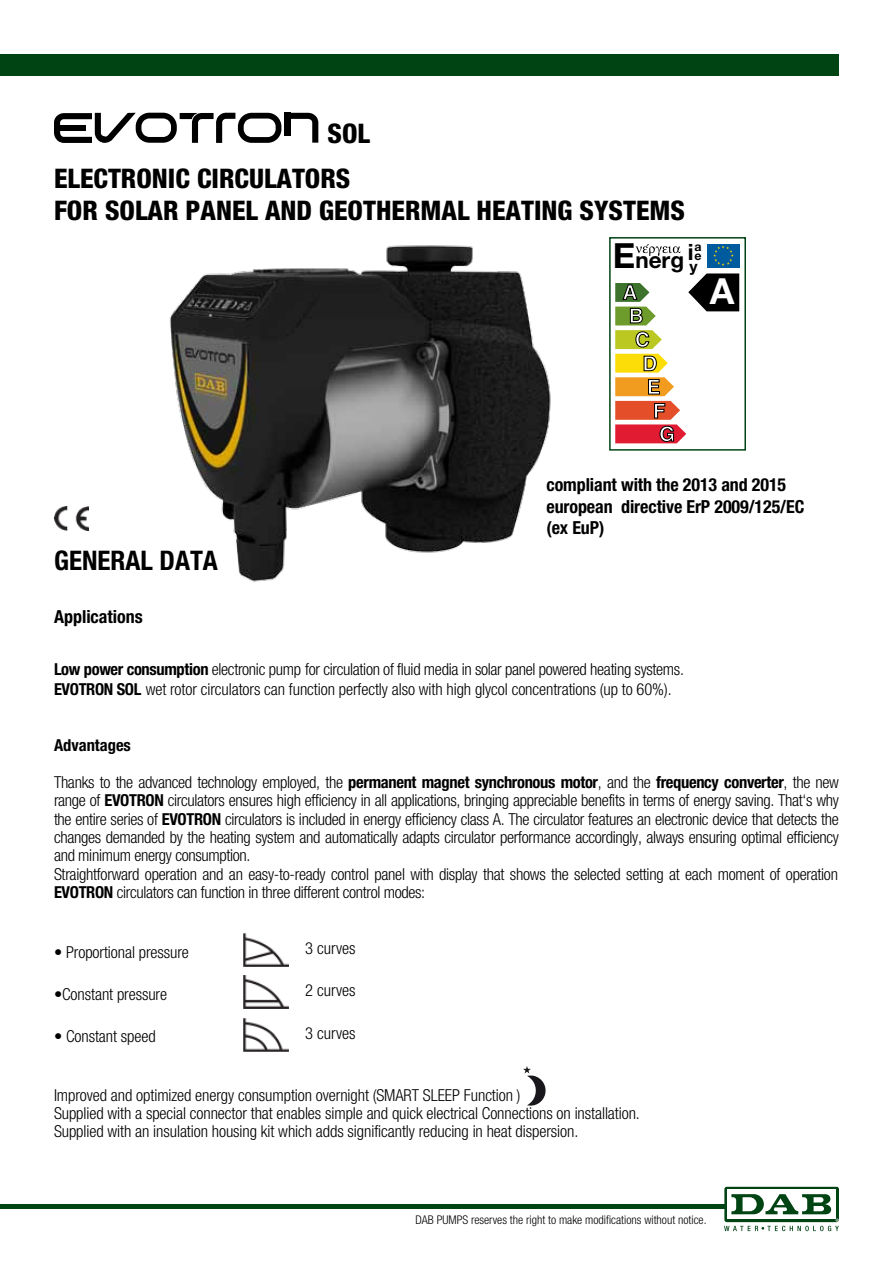
<style>
.page{position:relative;width:893px;height:1263px;background:#fff}
.page>*{position:absolute;margin:0;border:0;box-sizing:border-box;transform-origin:0 0}
.t1{font:700 36px "Helvetica Neue";color:#fff}
.t2{font:800 condensed 27px/44.4px "Helvetica Neue LT";color:#000}
.t3{font:700 condensed 27px "Helvetica Neue LT";color:#000}
.t4{font:700 22.5px "Helvetica Neue";color:#000}
.t5{font:700 condensed 18px/21.6px "Helvetica Neue LT";letter-spacing:-.005em;color:#000}
.t6{font:300 condensed 16.5px/18.5px "Helvetica Neue LT";letter-spacing:-.02em;color:#000}
.t7{font:700 condensed 16.5px "Helvetica Neue LT";color:#000}
.t8{font:700 15.75px "Helvetica Neue";color:#000}
.t9{font:700 12.3px "Helvetica Neue";color:#000}
.t10{font:300 condensed 12px "Helvetica Neue LT";color:#000}
.s1{font-size:34.65px}
.s2{font-weight:700}
</style>
<div class="page">
<div style="left:724px;top:1187px;width:115px;height:35px;background:#004413;border-radius:2px"></div>
<div style="left:727px;top:1189px;width:109px;height:30px;background:#fff"></div>
<svg style="left:724px;top:1194px;width:115px;height:37px"></svg>
<div style="left:0;top:54px;width:839px;height:21px;background:#004413"></div>
<hr style="left:0;top:1205px;width:725px;height:4px;background:#004413">
<img style="left:169px;top:245px;width:382px;height:337px">
<img style="left:243px;top:933px;width:46px;height:33px">
<img style="left:243px;top:976px;width:46px;height:32px">
<img style="left:243px;top:1018px;width:46px;height:33px">
<img style="left:54px;top:506px;width:34px;height:25px">
<div style="left:609px;top:237px;width:137px;height:214px;background:#fff;border:2px solid #004413"></div>
<div style="left:707px;top:244px;width:32px;height:23px;background:#005a9e"></div>
<svg style="left:713px;top:246px;width:21px;height:20px"></svg>
<svg style="left:615px;top:273px;width:124px;height:170px"></svg>
<svg style="left:636px;top:244px;width:44px;height:12px"></svg>
<svg style="left:290px;top:113px;width:28px;height:30px"></svg>
<div style="left:284px;top:113px;width:6px;height:23px;background:#000"></div>
<svg style="left:54px;top:113px;width:227px;height:30px"></svg>
<svg style="left:523px;top:1066px;width:23px;height:40px"></svg>
<h2 class="t2" style="left:54px;top:111px;width:318px;text-indent:274px">SOL<br>ELECTRONIC CIRCULATORS</h2>
<h2 class="t2" style="left:54px;top:187px;width:633px">FOR SOLAR PANEL AND GEOTHERMAL HEATING SYSTEMS</h2>
<h3 class="t4" style="left:613px;top:246px;width:90px"><span class="s1">E</span>nerg i<sup>a</sup></h3>
<p class="t9" style="left:694px;top:248px;width:9px">e</p>
<p class="t8" style="left:690px;top:256px;width:10px">y</p>
<h1 class="t1" style="left:710px;top:269px;width:26px">A</h1>
<h2 class="t3" style="left:54px;top:544px;width:165px">GENERAL DATA</h2>
<p class="t5" style="left:546px;top:473px;width:259px">compliant with the 2013 and 2015 european directive ErP 2009/125/EC (ex EuP)</p>
<p class="t5" style="left:54px;top:606px;width:90px">Applications</p>
<p class="t6" style="left:54px;top:660px;width:631px;line-height:19.8px"><span class="s2">Low power consumption</span> electronic pump for circulation of fluid media in solar panel powered heating systems.<br><span class="s2">EVOTRON SOL</span> wet rotor circulators can function perfectly also with high glycol concentrations (up to 60%).</p>
<p class="t7" style="left:54px;top:735px;width:78px">Advantages</p>
<p class="t6" style="left:54px;top:772px;width:787px">Thanks to the advanced technology employed, the <span class="s2">permanent magnet synchronous motor</span>, and the <span class="s2">frequency converter</span>, the new range of <span class="s2">EVOTRON</span> circulators ensures high efficiency in all applications, bringing appreciable benefits in terms of energy saving. That‘s why the entire series of <span class="s2">EVOTRON</span> circulators is included in energy efficiency class A. The circulator features an electronic device that detects the changes demanded by the heating system and automatically adapts circulator performance accordingly, always ensuring optimal efficiency and minimum energy consumption.<br>Straightforward operation and an easy-to-ready control panel with display that shows the selected setting at each moment of operation <span class="s2">EVOTRON</span> circulators can function in three different control modes:</p>
<p class="t6" style="left:54px;top:943px;width:136px">• Proportional pressure</p>
<p class="t6" style="left:54px;top:985px;width:115px">•Constant pressure</p>
<p class="t6" style="left:54px;top:1027px;width:103px">• Constant speed</p>
<p class="t6" style="left:305px;top:938px;width:52px">3 curves</p>
<p class="t6" style="left:305px;top:981px;width:52px">2 curves</p>
<p class="t6" style="left:305px;top:1023px;width:52px">3 curves</p>
<p class="t6" style="left:54px;top:1086px;width:587px;line-height:18px">Improved and optimized energy consumption overnight (SMART SLEEP Function )<br>Supplied with a special connector that enables simple and quick electrical Connections on installation.<br>Supplied with an insulation housing kit which adds significantly reducing in heat dispersion.</p>
<p class="t10" style="left:415px;top:1213px;width:293px">DAB PUMPS reserves the right to make modifications without notice.</p>
</div>
